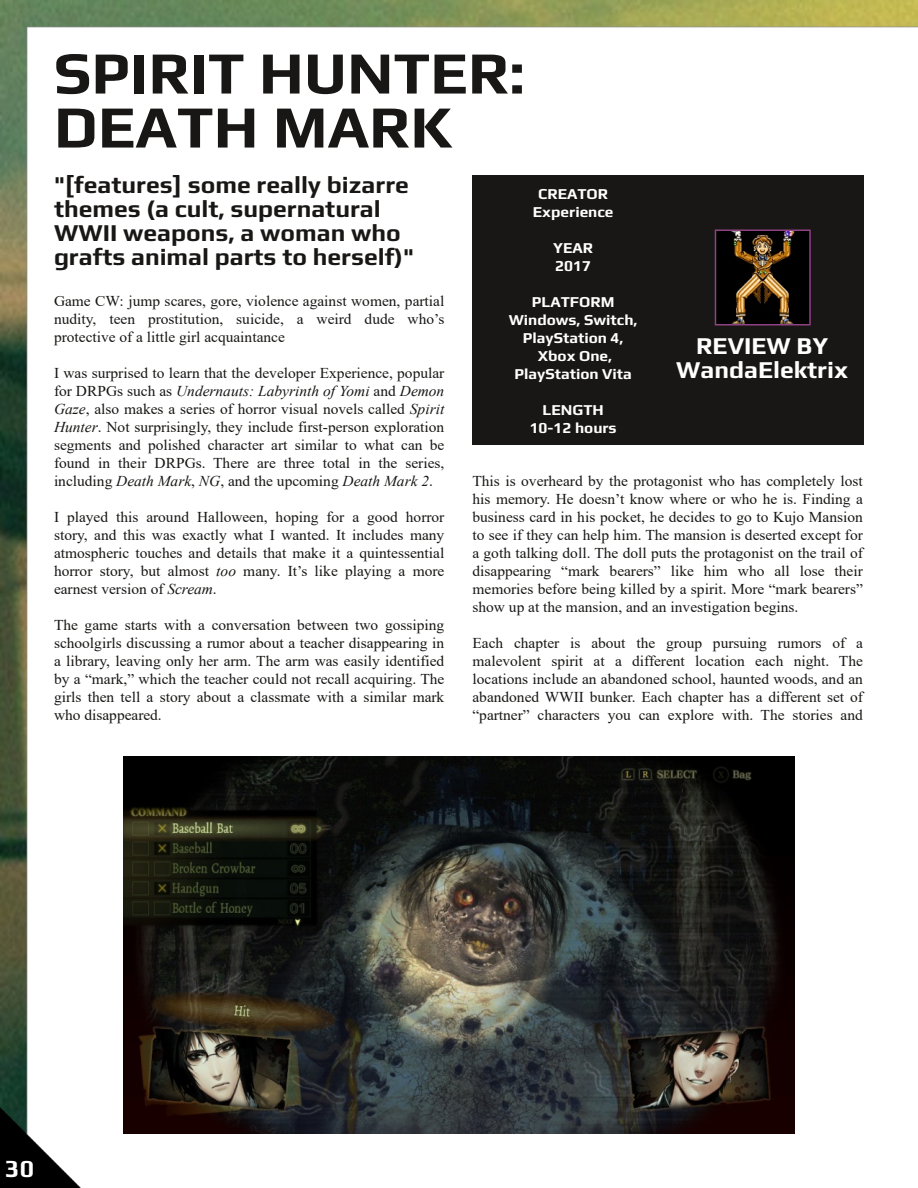
<style>
.page{position:relative;width:918px;height:1188px;background:#fff}
.page>*{position:absolute;margin:0;border:0;box-sizing:border-box;transform-origin:0 0}
.t1{font:700 60px/54px "Play";color:#181715}
.t2{font:700 24px/24px "Play";color:#181715}
.t3{font:700 24px/24px "Play";color:#fff;text-align:center}
.t4{font:15px/18px "Times New Roman";color:#181715;text-align:justify}
.t5{font:700 15px/18px "Play";color:#fff;text-align:center}
.s1{font-style:italic}
</style>
<div class="page">
<img style="left:0;top:0;width:918px;height:1188px">
<div style="left:472px;top:176px;width:392px;height:270px;background:#181715"></div>
<img style="left:718px;top:233px;width:90px;height:90px">
<div style="left:715px;top:230px;width:96px;height:96px;border:2px solid #8f4182"></div>
<img style="left:123px;top:756px;width:672px;height:378px">
<h1 class="t1" style="left:54px;top:45px;width:472px">SPIRIT HUNTER:<br>DEATH MARK</h1>
<h2 class="t2" style="left:54px;top:173px;width:361px">"[features] some really bizarre themes (a cult, supernatural<br>WWII weapons, a woman who grafts animal parts to herself)"</h2>
<p class="t4" style="left:54px;top:292px;width:392px">Game CW: jump scares, gore, violence against women, partial nudity, teen prostitution, suicide, a weird dude who’s protective of a little girl acquaintance</p>
<p class="t4" style="left:54px;top:364px;width:392px">I was surprised to learn that the developer Experience, popular for DRPGs such as <span class="s1">Undernauts: Labyrinth of Yomi</span> and <span class="s1">Demon Gaze</span>, also makes a series of horror visual novels called <span class="s1">Spirit Hunter</span>. Not surprisingly, they include first-person exploration segments and polished character art similar to what can be found in their DRPGs. There are three total in the series, including <span class="s1">Death Mark</span>, <span class="s1">NG</span>, and the upcoming <span class="s1">Death Mark 2</span>.</p>
<p class="t4" style="left:54px;top:508px;width:392px">I played this around Halloween, hoping for a good horror story, and this was exactly what I wanted. It includes many atmospheric touches and details that make it a quintessential horror story, but almost <span class="s1">too</span> many. It’s like playing a more earnest version of <span class="s1">Scream</span>.</p>
<p class="t4" style="left:54px;top:616px;width:392px">The game starts with a conversation between two gossiping schoolgirls discussing a rumor about a teacher disappearing in a library, leaving only her arm. The arm was easily identified by a “mark,” which the teacher could not recall acquiring. The girls then tell a story about a classmate with a similar mark who disappeared.</p>
<p class="t5" style="left:533px;top:185px;width:82px">CREATOR<br>Experience</p>
<p class="t5" style="left:553px;top:239px;width:41px;text-align:left">YEAR<br>2017</p>
<p class="t5" style="left:509px;top:293px;width:130px">PLATFORM<br>Windows, Switch,<br>PlayStation 4,<br>Xbox One,<br>PlayStation Vita</p>
<p class="t5" style="left:530px;top:401px;width:89px">LENGTH<br>10-12 hours</p>
<h2 class="t3" style="left:676px;top:333px;width:173px">REVIEW BY<br>WandaElektrix</h2>
<p class="t4" style="left:472px;top:472px;width:392px">This is overheard by the protagonist who has completely lost his memory. He doesn’t know where or who he is. Finding a business card in his pocket, he decides to go to Kujo Mansion to see if they can help him. The mansion is deserted except for a goth talking doll. The doll puts the protagonist on the trail of disappearing “mark bearers” like him who all lose their memories before being killed by a spirit. More “mark bearers” show up at the mansion, and an investigation begins.</p>
<p class="t4" style="left:472px;top:634px;width:392px">Each chapter is about the group pursuing rumors of a malevolent spirit at a different location each night. The locations include an abandoned school, haunted woods, and an abandoned WWII bunker. Each chapter has a different set of “partner” characters you can explore with. The stories and</p>
<h2 class="t3" style="left:5px;top:1156px;width:30px">30</h2>
</div>
